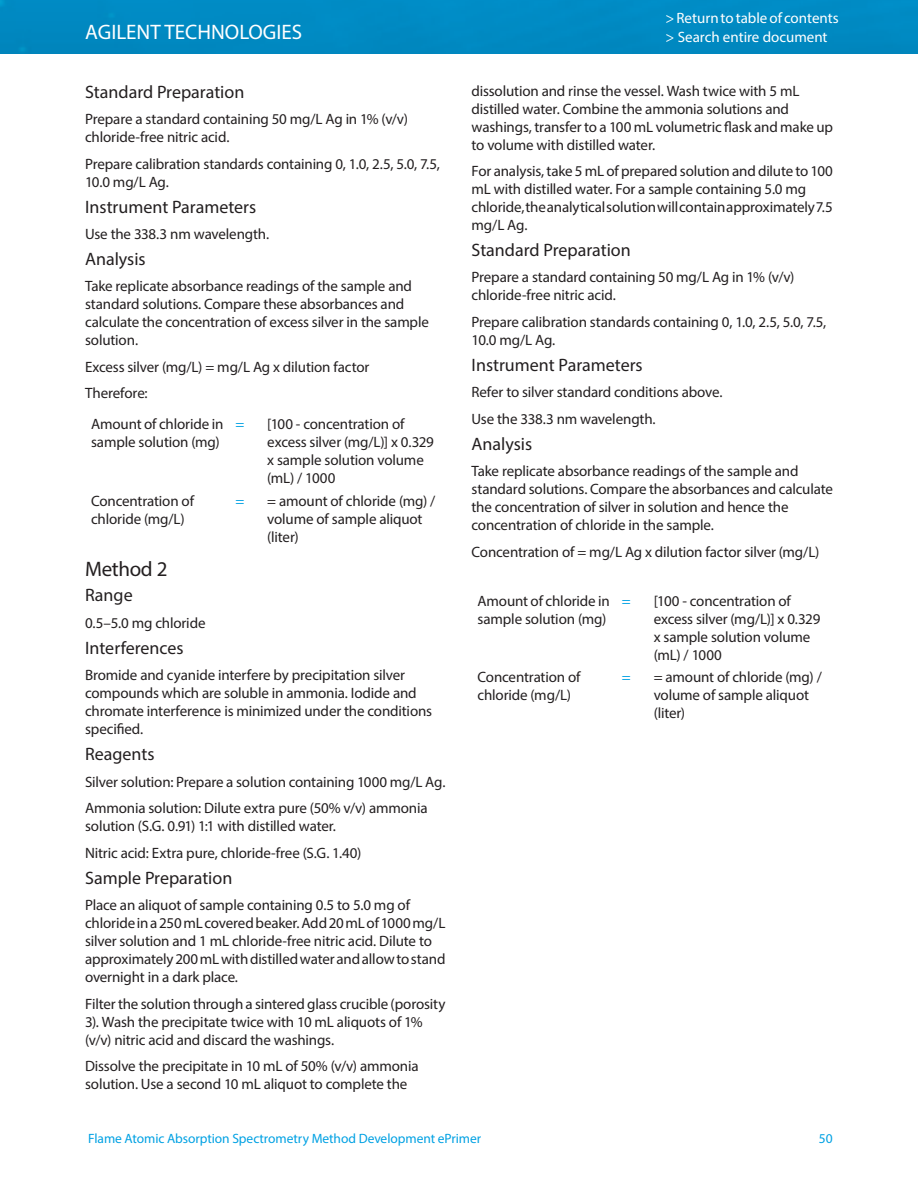
<style>
.page{position:relative;width:918px;height:1188px;background:#fff}
.page>*{position:absolute;margin:0;border:0;box-sizing:border-box;transform-origin:0 0}
.t1{font:21px "Myriad Pro";color:#fff}
.Body_copy{font:21px "Myriad Pro";letter-spacing:-.015em;color:#231f20}
.Heading_3{font:18px "Myriad Pro";color:#231f20}
.Body_copy-2{font:15px/18px "Myriad Pro";letter-spacing:-.01em;color:#231f20}
.t2{font:15px "Myriad Pro";color:#fff}
.Body_copy-3{font:15px "Myriad Pro";color:#00a1e3}
.t3{font:13.5px "Myriad Pro";letter-spacing:-.005em;color:#00a1e3}
</style>
<div class="page">
<div style="left:0;top:0;width:918px;height:54px;background:#008ac2"></div>
<h1 class="t1" style="left:85px;top:19px;width:218px">AGILENT TECHNOLOGIES</h1>
<p class="Heading_3" style="left:85px;top:81px;width:161px">Standard Preparation</p>
<p class="Body_copy-2" style="left:85px;top:110px;width:324px">Prepare a standard containing 50 mg/L Ag in 1% (v/v) chloride-free nitric acid.</p>
<p class="Body_copy-2" style="left:85px;top:154px;width:356px">Prepare calibration standards containing 0, 1.0, 2.5, 5.0, 7.5,<br>10.0 mg/L Ag.</p>
<p class="Heading_3" style="left:85px;top:195px;width:173px">Instrument Parameters</p>
<p class="Body_copy-2" style="left:85px;top:225px;width:186px">Use the 338.3 nm wavelength.</p>
<p class="Heading_3" style="left:85px;top:248px;width:62px">Analysis</p>
<p class="Body_copy-2" style="left:85px;top:277px;width:345px">Take replicate absorbance readings of the sample and standard solutions. Compare these absorbances and calculate the concentration of excess silver in the sample solution.</p>
<p class="Body_copy-2" style="left:85px;top:358px;width:286px">Excess silver (mg/L) = mg/L Ag x dilution factor</p>
<p class="Body_copy-2" style="left:85px;top:384px;width:64px">Therefore:</p>
<p class="Body_copy-2" style="left:91px;top:415px;width:134px">Amount of chloride in sample solution (mg)</p>
<p class="Body_copy-3" style="left:236px;top:415px;width:10px">=</p>
<p class="Body_copy-2" style="left:267px;top:415px;width:168px">[100 - concentration of excess silver (mg/L)] x 0.329 x sample solution volume (mL) / 1000</p>
<p class="Body_copy-2" style="left:91px;top:492px;width:105px">Concentration of chloride (mg/L)</p>
<p class="Body_copy-3" style="left:236px;top:492px;width:10px">=</p>
<p class="Body_copy-2" style="left:267px;top:492px;width:170px">= amount of chloride (mg) / volume of sample aliquot (liter)</p>
<p class="Body_copy" style="left:85px;top:556px;width:84px">Method 2</p>
<p class="Heading_3" style="left:85px;top:584px;width:49px">Range</p>
<p class="Body_copy-2" style="left:85px;top:614px;width:122px">0.5–5.0 mg chloride</p>
<p class="Heading_3" style="left:85px;top:637px;width:100px">Interferences</p>
<p class="Body_copy-2" style="left:85px;top:666px;width:349px">Bromide and cyanide interfere by precipitation silver compounds which are soluble in ammonia. Iodide and chromate interference is minimized under the conditions specified.</p>
<p class="Heading_3" style="left:85px;top:743px;width:71px">Reagents</p>
<p class="Body_copy-2" style="left:85px;top:772px;width:362px">Silver solution: Prepare a solution containing 1000 mg/L Ag.</p>
<p class="Body_copy-2" style="left:85px;top:799px;width:344px">Ammonia solution: Dilute extra pure (50% v/v) ammonia solution (S.G. 0.91) 1:1 with distilled water.</p>
<p class="Body_copy-2" style="left:85px;top:843px;width:278px">Nitric acid: Extra pure, chloride-free (S.G. 1.40)</p>
<p class="Heading_3" style="left:85px;top:866px;width:149px">Sample Preparation</p>
<p class="Body_copy-2" style="left:85px;top:896px;width:362px">Place an aliquot of sample containing 0.5 to 5.0 mg of chloride in a 250 mL covered beaker. Add 20 mL of 1000 mg/L silver solution and 1 mL chloride-free nitric acid. Dilute to approximately 200 mL with distilled water and allow to stand overnight in a dark place.</p>
<p class="Body_copy-2" style="left:85px;top:994px;width:362px">Filter the solution through a sintered glass crucible (porosity<br>3). Wash the precipitate twice with 10 mL aliquots of 1% (v/v) nitric acid and discard the washings.</p>
<p class="Body_copy-2" style="left:85px;top:1057px;width:335px">Dissolve the precipitate in 10 mL of 50% (v/v) ammonia solution. Use a second 10 mL aliquot to complete the</p>
<p class="t2" style="left:666px;top:8px;width:175px">&gt; Return to table of contents</p>
<p class="t2" style="left:666px;top:28px;width:163px">&gt; Search entire document</p>
<p class="Body_copy-2" style="left:472px;top:81px;width:363px">dissolution and rinse the vessel. Wash twice with 5 mL distilled water. Combine the ammonia solutions and washings, transfer to a 100 mL volumetric flask and make up to volume with distilled water.</p>
<p class="Body_copy-2" style="left:472px;top:162px;width:363px">For analysis, take 5 mL of prepared solution and dilute to 100 mL with distilled water. For a sample containing 5.0 mg chloride, the analytical solution will contain approximately 7.5 mg/L Ag.</p>
<p class="Heading_3" style="left:472px;top:239px;width:161px">Standard Preparation</p>
<p class="Body_copy-2" style="left:472px;top:268px;width:324px">Prepare a standard containing 50 mg/L Ag in 1% (v/v) chloride-free nitric acid.</p>
<p class="Body_copy-2" style="left:472px;top:313px;width:356px">Prepare calibration standards containing 0, 1.0, 2.5, 5.0, 7.5,<br>10.0 mg/L Ag.</p>
<p class="Heading_3" style="left:472px;top:354px;width:173px">Instrument Parameters</p>
<p class="Body_copy-2" style="left:472px;top:383px;width:252px">Refer to silver standard conditions above.</p>
<p class="Body_copy-2" style="left:472px;top:410px;width:186px">Use the 338.3 nm wavelength.</p>
<p class="Heading_3" style="left:472px;top:432px;width:62px">Analysis</p>
<p class="Body_copy-2" style="left:472px;top:462px;width:363px">Take replicate absorbance readings of the sample and standard solutions. Compare the absorbances and calculate the concentration of silver in solution and hence the concentration of chloride in the sample.</p>
<p class="Body_copy-2" style="left:472px;top:542px;width:349px">Concentration of = mg/L Ag x dilution factor silver (mg/L)</p>
<p class="Body_copy-2" style="left:478px;top:591px;width:134px">Amount of chloride in sample solution (mg)</p>
<p class="Body_copy-3" style="left:622px;top:591px;width:10px">=</p>
<p class="Body_copy-2" style="left:654px;top:591px;width:168px">[100 - concentration of excess silver (mg/L)] x 0.329 x sample solution volume (mL) / 1000</p>
<p class="Body_copy-2" style="left:478px;top:668px;width:105px">Concentration of chloride (mg/L)</p>
<p class="Body_copy-3" style="left:622px;top:668px;width:10px">=</p>
<p class="Body_copy-2" style="left:654px;top:668px;width:170px">= amount of chloride (mg) / volume of sample aliquot (liter)</p>
<p class="t3" style="left:88px;top:1131px;width:395px">Flame Atomic Absorption Spectrometry Method Development ePrimer</p>
<p class="t3" style="left:819px;top:1130px;width:15px">50</p>
</div>
